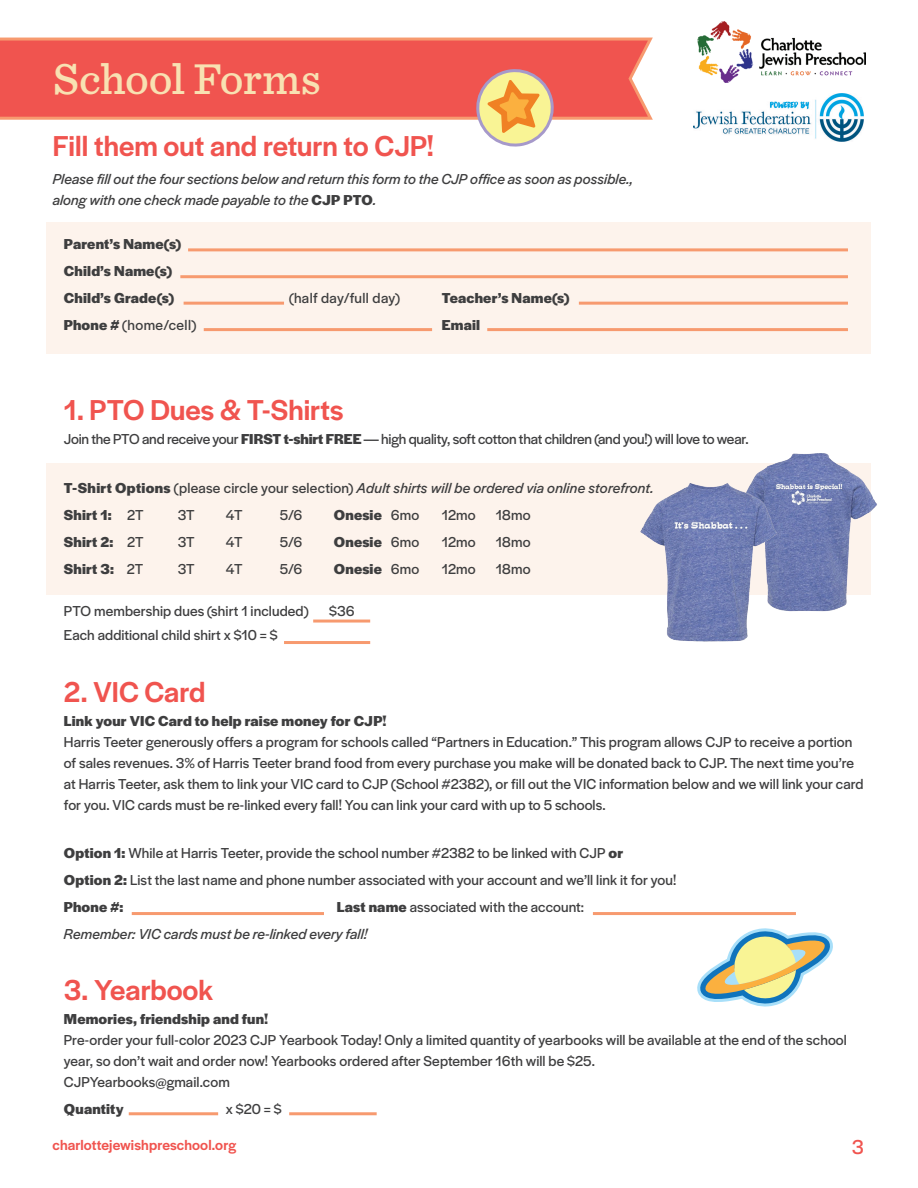
<style>
.page{position:relative;width:918px;height:1188px;background:#fff}
.page>*{position:absolute;margin:0;border:0;box-sizing:border-box;transform-origin:0 0}
.t1{font:500 45px "Sentinel";letter-spacing:-.01em;color:#f8e1b2}
.t2{font:500 30px "Halyard Display";color:#f0544f}
.t3{font:21px "Halyard Display";color:#f0544f}
.t4{font:15px/21px "Halyard Display";letter-spacing:.005em;color:#3e3e3f}
.t5{font:italic 15px/27px "Halyard Display";letter-spacing:.005em;color:#3e3e3f}
.t6{font:700 15px/27px "Halyard Display";letter-spacing:.015em;color:#3e3e3f}
.t7{font:15px "Halyard Display";letter-spacing:-.015em;color:#3e3e3f}
.t8{font:500 15px "Halyard Display";letter-spacing:.01em;color:#f0544f}
.t9{font:15px "Halyard Display";letter-spacing:.025em;color:#3e3e3f}
.t10{font:15px "Halyard Display";letter-spacing:.03em;color:#3e3e3f}
.s1{font-weight:700;font-style:normal}
.s2{font-weight:700}
.s3{font-family:"Grotesque MT Std";font-style:italic}
.s4{font-style:normal}
.s5{font-weight:400}
</style>
<div class="page">
<svg style="left:0;top:37px;width:653px;height:83px;background:#f05e56"></svg>
<svg style="left:471px;top:64px;width:84px;height:83px;background:#eeb884"></svg>
<div style="left:47px;top:222px;width:824px;height:132px;background:#fdf3ec"></div>
<hr style="left:188px;top:248px;width:660px;height:3px;background:#f79a6f">
<hr style="left:180px;top:275px;width:668px;height:3px;background:#f79a6f">
<hr style="left:184px;top:302px;width:100px;height:3px;background:#f79a6f">
<hr style="left:204px;top:328px;width:228px;height:3px;background:#f79a6f">
<hr style="left:579px;top:302px;width:269px;height:3px;background:#f79a6f">
<hr style="left:487px;top:328px;width:361px;height:3px;background:#f79a6f">
<img style="left:693px;top:94px;width:171px;height:47px">
<img style="left:697px;top:21px;width:169px;height:62px">
<hr style="left:132px;top:912px;width:192px;height:3px;background:#f79a6f">
<hr style="left:129px;top:1112px;width:89px;height:3px;background:#f79a6f">
<hr style="left:289px;top:1112px;width:88px;height:3px;background:#f79a6f">
<hr style="left:593px;top:912px;width:203px;height:3px;background:#f79a6f">
<div style="left:47px;top:463px;width:824px;height:131px;background:#fdf3ec"></div>
<hr style="left:284px;top:641px;width:86px;height:3px;background:#f79a6f">
<hr style="left:313px;top:620px;width:57px;height:3px;background:#f79a6f">
<svg style="left:697px;top:928px;width:136px;height:79px"></svg>
<img style="left:766px;top:453px;width:111px;height:159px">
<img style="left:634px;top:468px;width:149px;height:174px">
<h1 class="t1" style="left:53px;top:45px;width:269px">School Forms</h1>
<h2 class="t2" style="left:53px;top:125px;width:383px">Fill them out and return to CJP!</h2>
<p class="t5" style="left:53px;top:167px;width:582px;line-height:21px">Please fill out the four sections below and return this form to the CJP office as soon as possible., along with one check made payable to the <span class="s1">CJP PTO</span>.</p>
<p class="t6" style="left:64px;top:229px;width:119px">Parent’s Name(s)<br>Child’s Name(s)<br>Child’s Grade(s)</p>
<p class="t9" style="left:289px;top:287px;width:112px">(half day/full day)</p>
<p class="t6" style="left:442px;top:283px;width:129px">Teacher’s Name(s)</p>
<p class="t10" style="left:64px;top:314px;width:134px"><span class="s2">Phone #</span> (home/cell)</p>
<p class="t6" style="left:442px;top:310px;width:40px">Email</p>
<h2 class="t2" style="left:64px;top:389px;width:281px">1. PTO Dues &amp; T-Shirts</h2>
<p class="t7" style="left:64px;top:429px;width:686px">Join the PTO and receive your <span class="s2">FIRST t-shirt FREE</span> <span class="s3">—</span> high quality, soft cotton that children (and you!) will love to wear.</p>
<p class="t5" style="left:64px;top:473px;width:591px"><span class="s1">T-Shirt Options</span> <span class="s4">(please circle your selection)</span> Adult shirts will be ordered via online storefront.<br><span class="s1">Shirt 1:</span> <span class="s4">2T</span></p>
<p class="t4" style="left:178px;top:503px;width:19px">3T</p>
<p class="t4" style="left:226px;top:503px;width:18px">4T</p>
<p class="t4" style="left:280px;top:503px;width:24px">5/6</p>
<p class="t6" style="left:334px;top:500px;width:87px">Onesie <span class="s5">6mo</span></p>
<p class="t4" style="left:442px;top:503px;width:35px">12mo</p>
<p class="t4" style="left:496px;top:503px;width:36px">18mo</p>
<p class="t6" style="left:64px;top:527px;width:81px">Shirt 2: <span class="s5">2T</span></p>
<p class="t4" style="left:178px;top:530px;width:19px">3T</p>
<p class="t4" style="left:226px;top:530px;width:18px">4T</p>
<p class="t4" style="left:280px;top:530px;width:24px">5/6</p>
<p class="t6" style="left:334px;top:527px;width:87px">Onesie <span class="s5">6mo</span></p>
<p class="t4" style="left:442px;top:530px;width:35px">12mo</p>
<p class="t4" style="left:496px;top:530px;width:36px">18mo</p>
<p class="t6" style="left:64px;top:554px;width:81px">Shirt 3: <span class="s5">2T</span></p>
<p class="t4" style="left:178px;top:557px;width:19px">3T</p>
<p class="t4" style="left:226px;top:557px;width:18px">4T</p>
<p class="t4" style="left:280px;top:557px;width:24px">5/6</p>
<p class="t6" style="left:334px;top:554px;width:87px">Onesie <span class="s5">6mo</span></p>
<p class="t4" style="left:442px;top:557px;width:35px">12mo</p>
<p class="t4" style="left:496px;top:557px;width:36px">18mo</p>
<p class="t4" style="left:64px;top:600px;width:246px">PTO membership dues (shirt 1 included)</p>
<p class="t4" style="left:329px;top:600px;width:27px">$36</p>
<p class="t4" style="left:64px;top:624px;width:215px">Each additional child shirt x $10 = $</p>
<h2 class="t2" style="left:64px;top:670px;width:143px">2. VIC Card</h2>
<p class="t6" style="left:64px;top:706px;width:324px">Link your VIC Card to help raise money for CJP!</p>
<p class="t4" style="left:64px;top:730px;width:801px">Harris Teeter generously offers a program for schools called “Partners in Education.” This program allows CJP to receive a portion of sales revenues. 3% of Harris Teeter brand food from every purchase you make will be donated back to CJP. The next time you’re at Harris Teeter, ask them to link your VIC card to CJP (School #2382), or fill out the VIC information below and we will link your card for you. VIC cards must be re-linked every fall! You can link your card with up to 5 schools.</p>
<p class="t4" style="left:64px;top:838px;width:614px;line-height:27px"><span class="s2">Option 1:</span> While at Harris Teeter, provide the school number #2382 to be linked with CJP <span class="s2">or<br>Option 2:</span> List the last name and phone number associated with your account and we’ll link it for you!<br><span class="s2">Phone #:</span></p>
<p class="t5" style="left:64px;top:892px;width:522px;text-indent:273px"><span class="s1">Last name</span> <span class="s4">associated with the account:<br></span>Remember: VIC cards must be re-linked every fall!</p>
<h2 class="t2" style="left:64px;top:968px;width:151px">3. Yearbook</h2>
<p class="t6" style="left:64px;top:1004px;width:206px">Memories, friendship and fun!</p>
<p class="t4" style="left:64px;top:1028px;width:785px">Pre-order your full-color 2023 CJP Yearbook Today! Only a limited quantity of yearbooks will be available at the end of the school year, so don’t wait and order now! Yearbooks ordered after September 16th will be $25.<br>CJPYearbooks@gmail.com</p>
<p class="t6" style="left:64px;top:1094px;width:61px">Quantity</p>
<p class="t4" style="left:226px;top:1097px;width:57px">x $20 = $</p>
<p class="t8" style="left:52px;top:1134px;width:185px">charlottejewishpreschool.org</p>
<h3 class="t3" style="left:852px;top:1132px;width:14px">3</h3>
</div>
